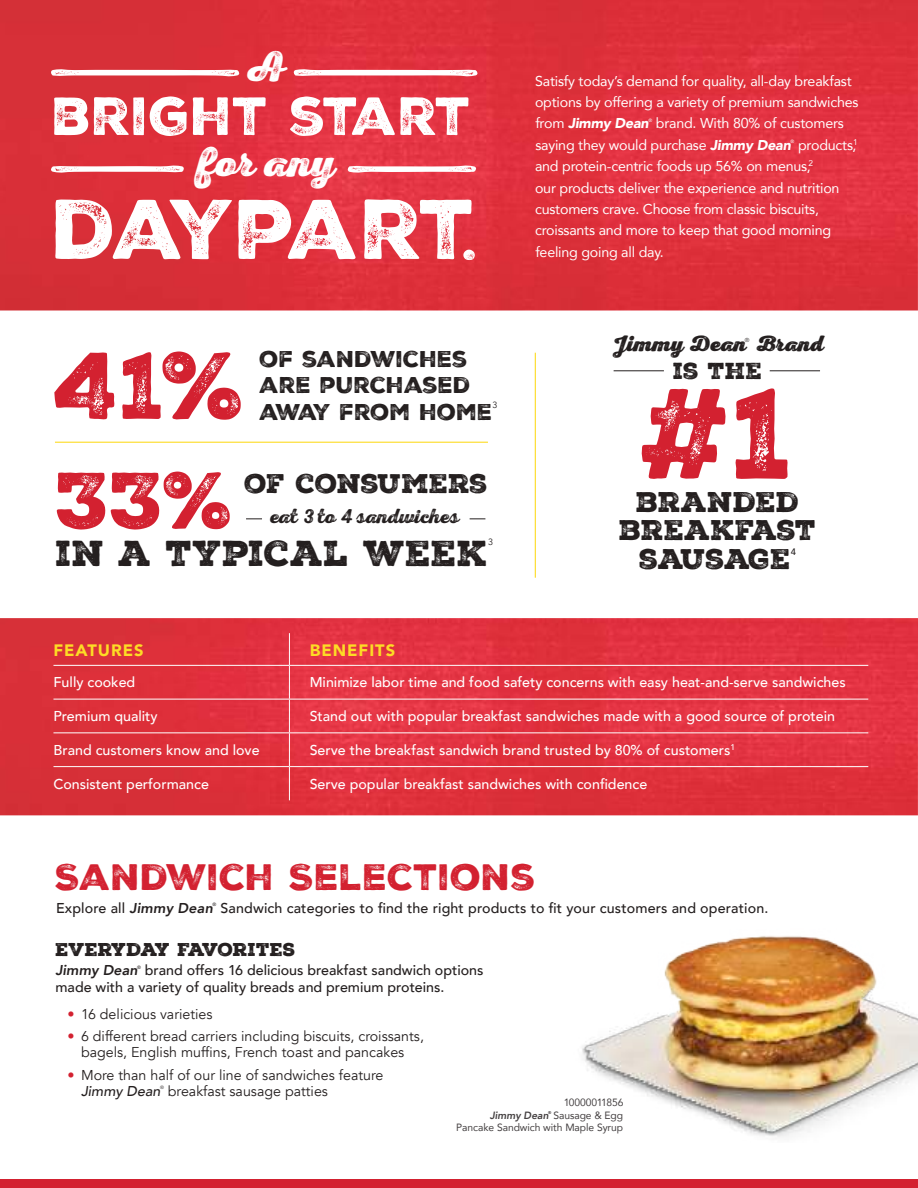
<style>
.page{position:relative;width:918px;height:1188px;background:#fff}
.page>*{position:absolute;margin:0;border:0;box-sizing:border-box;transform-origin:0 0}
.t1{font:124.05px "Nexa Rust Slab Black 02";color:#d32130}
.t2{font:91.5px "Nexa Rust Slab Black 02";color:#d32130}
.t3{font:81.9px "Nexa Rust Sans Black 02";letter-spacing:-.045em;color:#fff}
.t4{font:77.4px "Nexa Rust Slab Black 02";color:#d32130}
.t5{font:52.05px "Nexa Rust Sans Black 02";color:#fff}
.t6{font:43.2px "Nexa Rust Script H 02";color:#fff}
.t7{font:42.3px "Nexa Rust Script H 02";color:#fff}
.t8{font:35.7px "Nexa Rust Sans Black 02";color:#d32130}
.t9{font:34.95px "Nexa Rust Slab Black 02";color:#241f1f}
.t10{font:27.6px/28.3px "Nexa Rust Slab Black 02";letter-spacing:-.01em;color:#241f1f;text-align:center}
.t11{font:26.25px "Nexa Rust Slab Black 02";letter-spacing:-.02em;color:#241f1f}
.t12{font:22.5px "Nexa Rust Script H 01";color:#241f1f}
.t13{font:22.5px "Nexa Rust Slab Black 02";color:#241f1f}
.t14{font:22.05px/26.5px "Nexa Rust Sans Black 02";letter-spacing:-.005em;color:#241f1f}
.t15{font:20.7px "Nexa Rust Script B 02";color:#241f1f}
.t16{font:18px "Nexa Rust Slab Black 01";letter-spacing:-.02em;color:#241f1f}
.t17{font:900 16.5px "Avenir";letter-spacing:.06em;color:#fddc25}
.t18{font:14.25px/21.3px "Avenir";letter-spacing:-.015em;color:#fff}
.t19{font:500 14.25px "Avenir";color:#fff}
.t20{font:14.25px/16.5px "Avenir";color:#241f1f;text-align:center}
.t21{font:500 14.25px/16.5px "Avenir";color:#241f1f}
.t22{font:italic 800 14.25px "Avenir";color:#241f1f}
.t23{font:10.5px/12.8px "Avenir";letter-spacing:-.005em;color:#444041;text-align:right}
.t24{font:italic 800 10.5px "Avenir";letter-spacing:-.005em;color:#444041}
.t25{font:500 9.45px "Avenir";color:#241f1f}
.t26{font:9px "Avenir";color:#241f1f}
.t27{font:5.85px "Avenir";color:#241f1f}
.t28{font:4.8px "Avenir";color:#241f1f}
.t29{font:4.8px "Avenir";color:#fff}
.t30{font:4.8px "Avenir";color:#241f1f}
.t31{font:800 4.2px "Avenir";color:#444041}
.s1{font-size:52.05px}
.s2{font-weight:900;font-style:italic}
.s3{font-weight:800;font-style:italic}
.s4{color:#d32130}
.s5{font-weight:500;font-style:italic}
</style>
<div class="page">
<img style="left:0;top:0;width:918px;height:310px">
<img style="left:0;top:618px;width:918px;height:197px">
<div style="left:0;top:1180px;width:918px;height:8px;background:#d32130"></div>
<hr style="left:55px;top:442px;width:433px;height:1px;background:#fddc25">
<hr style="left:535px;top:353px;width:1px;height:225px;background:#fddc25">
<svg style="left:246px;top:518px;width:16px;height:1px"></svg>
<svg style="left:470px;top:518px;width:15px;height:1px"></svg>
<hr style="left:289px;top:633px;width:1px;height:32px;background:#fff">
<hr style="left:53px;top:665px;width:236px;height:1px;background:#fff">
<hr style="left:289px;top:665px;width:579px;height:1px;background:#fff">
<hr style="left:289px;top:666px;width:1px;height:33px;background:#fff">
<hr style="left:53px;top:699px;width:236px;height:1px;background:#fff">
<hr style="left:289px;top:699px;width:579px;height:1px;background:#fff">
<hr style="left:289px;top:699px;width:1px;height:33px;background:#fff">
<hr style="left:53px;top:732px;width:236px;height:1px;background:#fff">
<hr style="left:289px;top:732px;width:579px;height:1px;background:#fff">
<hr style="left:289px;top:733px;width:1px;height:33px;background:#fff">
<hr style="left:53px;top:766px;width:236px;height:1px;background:#fff">
<hr style="left:289px;top:766px;width:579px;height:1px;background:#fff">
<hr style="left:289px;top:767px;width:1px;height:33px;background:#fff">
<img style="left:582px;top:936px;width:336px;height:201px">
<svg style="left:49px;top:165px;width:136px;height:9px"></svg>
<svg style="left:49px;top:68px;width:192px;height:9px"></svg>
<svg style="left:292px;top:68px;width:187px;height:9px"></svg>
<svg style="left:346px;top:165px;width:132px;height:9px"></svg>
<hr style="left:614px;top:370px;width:50px;height:1px;background:#241f1f">
<hr style="left:770px;top:370px;width:50px;height:1px;background:#241f1f">
<h3 class="t6" style="left:243px;top:40px;width:46px">A</h3>
<h3 class="t5" style="left:52px;top:81px;width:421px">BRIGHT START</h3>
<h3 class="t7" style="left:196px;top:136px;width:140px">for any</h3>
<h3 class="t3" style="left:52px;top:174px;width:427px">DAYPART<span class="s1">.</span></h3>
<h2 class="t2" style="left:53px;top:324px;width:195px">41%</h2>
<h3 class="t14" style="left:259px;top:346px;width:235px">OF SANDWICHES<br>ARE PURCHASED<br>AWAY FROM HOME</h3>
<p class="t26" style="left:493px;top:399px;width:6px">3</p>
<h3 class="t4" style="left:56px;top:448px;width:181px">33%</h3>
<h3 class="t11" style="left:244px;top:466px;width:245px">OF CONSUMERS</h3>
<h3 class="t15" style="left:270px;top:504px;width:191px">eat 3 to 4 sandwiches</h3>
<h3 class="t9" style="left:56px;top:530px;width:434px">IN A TYPICAL WEEK</h3>
<p class="t26" style="left:488px;top:537px;width:7px">3</p>
<p class="t18" style="left:535px;top:70px;width:325px">Satisfy today’s demand for quality, all-day breakfast options by offering a variety of premium sandwiches from <span class="s2">Jimmy Dean</span></p>
<p class="t18" style="left:535px;top:112px;width:310px;text-indent:121px">brand. With 80% of customers saying they would purchase <span class="s2">Jimmy Dean</span></p>
<p class="t29" style="left:648px;top:116px;width:5px">®</p>
<p class="t18" style="left:535px;top:134px;width:324px;text-indent:263px">products,<sup>1 </sup>and protein-centric foods up 56% on menus,<sup>2<br></sup>our products deliver the experience and nutrition customers crave. Choose from classic biscuits, croissants and more to keep that good morning feeling going all day.</p>
<p class="t29" style="left:791px;top:138px;width:5px">®</p>
<h3 class="t12" style="left:612px;top:331px;width:213px">Jimmy Dean Brand</h3>
<p class="t27" style="left:745px;top:337px;width:6px">®</p>
<h3 class="t13" style="left:673px;top:356px;width:91px">IS THE</h3>
<h1 class="t1" style="left:640px;top:350px;width:156px">#1</h1>
<h3 class="t10" style="left:619px;top:488px;width:199px">BRANDED<br>BREAKFAST<br>SAUSAGE</h3>
<p class="t25" style="left:791px;top:544px;width:7px">4</p>
<p class="t17" style="left:53px;top:636px;width:92px">FEATURES</p>
<p class="t17" style="left:310px;top:636px;width:87px">BENEFITS</p>
<p class="t19" style="left:53px;top:670px;width:83px">Fully cooked</p>
<p class="t19" style="left:310px;top:670px;width:538px">Minimize labor time and food safety concerns with easy heat-and-serve sandwiches</p>
<p class="t19" style="left:53px;top:704px;width:106px">Premium quality</p>
<p class="t19" style="left:310px;top:704px;width:527px">Stand out with popular breakfast sandwiches made with a good source of protein</p>
<p class="t19" style="left:53px;top:738px;width:208px">Brand customers know and love</p>
<p class="t19" style="left:310px;top:738px;width:427px">Serve the breakfast sandwich brand trusted by 80% of customers<sup>1</sup></p>
<p class="t19" style="left:53px;top:771px;width:157px">Consistent performance</p>
<p class="t19" style="left:310px;top:771px;width:339px">Serve popular breakfast sandwiches with confidence</p>
<h3 class="t8" style="left:55px;top:853px;width:483px">SANDWICH SELECTIONS</h3>
<p class="t21" style="left:56px;top:899px;width:158px">Explore all <span class="s3">Jimmy Dean</span></p>
<p class="t28" style="left:213px;top:901px;width:5px">®</p>
<p class="t21" style="left:221px;top:899px;width:549px">Sandwich categories to find the right products to fit your customers and operation.</p>
<p class="t16" style="left:56px;top:937px;width:242px">EVERYDAY FAVORITES</p>
<p class="t22" style="left:56px;top:962px;width:84px">Jimmy Dean</p>
<p class="t28" style="left:137px;top:963px;width:5px">®</p>
<p class="t21" style="left:56px;top:961px;width:430px;text-indent:89px">brand offers 16 delicious breakfast sandwich options made with a variety of quality breads and premium proteins.</p>
<p class="t20" style="left:68px;top:1006px;width:147px"><span class="s4">•</span> 16 delicious varieties</p>
<p class="t20" style="left:68px;top:1028px;width:358px"><span class="s4">•</span> 6 different bread carriers including biscuits, croissants, bagels, English muffins, French toast and pancakes</p>
<p class="t20" style="left:81px;top:1067px;width:304px;text-align:left;text-indent:-14px"><span class="s4">•</span> More than half of our line of sandwiches feature<br><span class="s5">Jimmy Dean</span></p>
<p class="t30" style="left:160px;top:1085px;width:5px">®</p>
<p class="t20" style="left:168px;top:1083px;width:162px">breakfast sausage patties</p>
<p class="t23" style="left:564px;top:1095px;width:61px">10000011856</p>
<p class="t23" style="left:456px;top:1108px;width:168px">Sausage &amp; Egg<br>Pancake Sandwich with Maple Syrup</p>
<p class="t24" style="left:490px;top:1109px;width:60px">Jimmy Dean</p>
<p class="t31" style="left:548px;top:1109px;width:5px">®</p>
</div>
